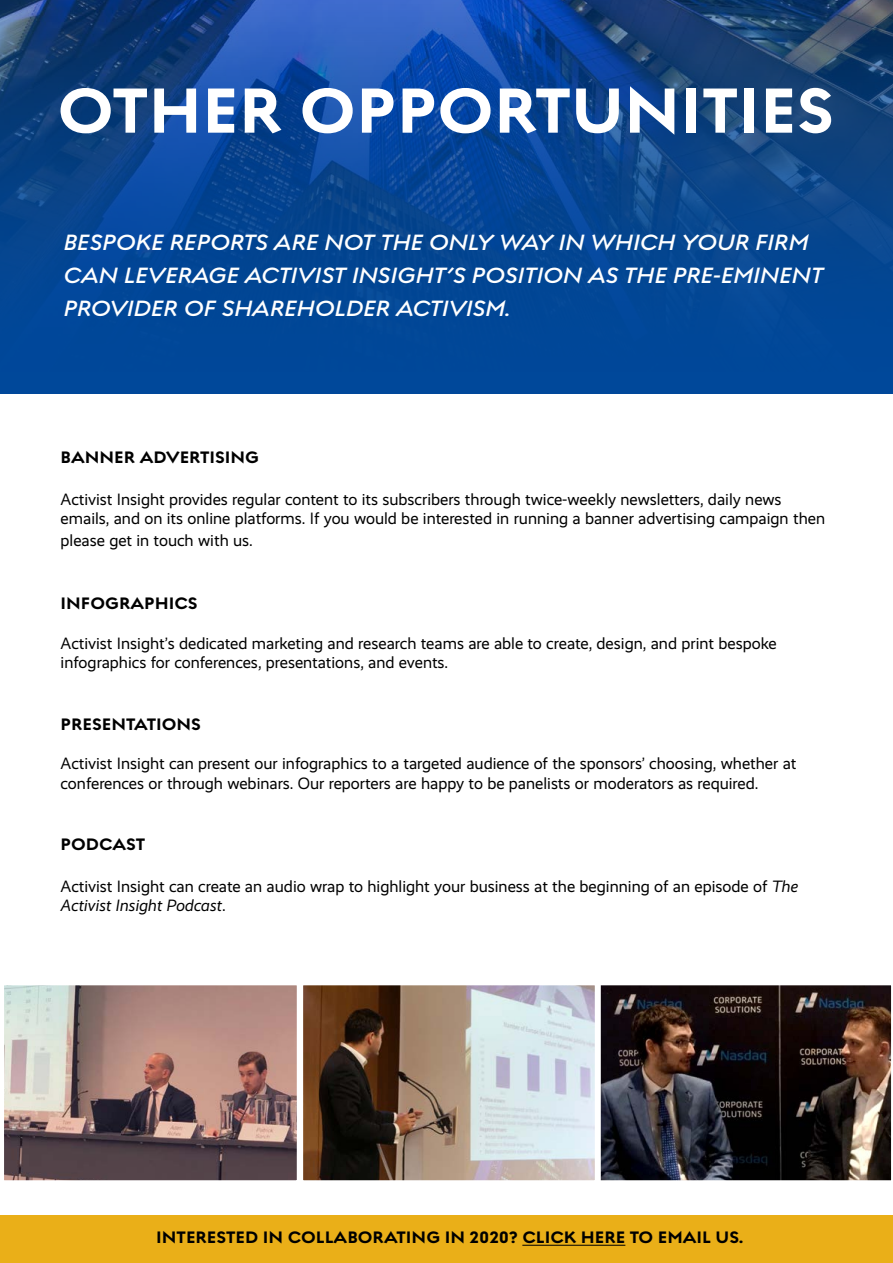
<style>
.page{position:relative;width:893px;height:1263px;background:#fff}
.page>*{position:absolute;margin:0;border:0;box-sizing:border-box;transform-origin:0 0}
.t1{font:700 69px "Regulator Nova";color:#fff}
.t2{font:italic 600 24px/33px "Regulator Nova";color:#fff}
.t3{font:700 18px "Regulator Nova";color:#000}
.t4{font:16.5px/19.8px "Realist";color:#000}
.s1{font-style:italic}
</style>
<div class="page">
<div style="left:0;top:1215px;width:893px;height:48px;background:#eaaf18"></div>
<hr style="left:522px;top:1245px;width:103px;height:1px;background:#000">
<svg style="left:0;top:0;width:893px;height:393px;background:#0a4691"></svg>
<img style="left:304px;top:986px;width:289px;height:193px">
<svg style="left:4px;top:985px;width:293px;height:196px;background:#967c78"></svg>
<img style="left:593px;top:985px;width:299px;height:196px">
<div style="left:297px;top:979px;width:304px;height:207px;border:6px solid #fff"></div>
<h1 class="t1" style="left:57px;top:69px;width:778px">OTHER OPPORTUNITIES</h1>
<h2 class="t2" style="left:64px;top:226px;width:761px">BESPOKE REPORTS ARE NOT THE ONLY WAY IN WHICH YOUR FIRM<br>CAN LEVERAGE ACTIVIST INSIGHT’S POSITION AS THE PRE-EMINENT<br>PROVIDER OF SHAREHOLDER ACTIVISM.</h2>
<p class="t3" style="left:61px;top:447px;width:200px">BANNER ADVERTISING</p>
<p class="t4" style="left:61px;top:489px;width:766px">Activist Insight provides regular content to its subscribers through twice-weekly newsletters, daily news emails, and on its online platforms. If you would be interested in running a banner advertising campaign then</p>
<p class="t4" style="left:61px;top:531px;width:194px">please get in touch with us.</p>
<p class="t3" style="left:61px;top:592px;width:139px">INFOGRAPHICS</p>
<p class="t4" style="left:61px;top:633px;width:718px">Activist Insight’s dedicated marketing and research teams are able to create, design, and print bespoke infographics for conferences, presentations, and events.</p>
<p class="t3" style="left:61px;top:713px;width:142px">PRESENTATIONS</p>
<p class="t4" style="left:61px;top:754px;width:737px">Activist Insight can present our infographics to a targeted audience of the sponsors’ choosing, whether at conferences or through webinars. Our reporters are happy to be panelists or moderators as required.</p>
<p class="t3" style="left:61px;top:834px;width:86px">PODCAST</p>
<p class="t4" style="left:61px;top:876px;width:739px">Activist Insight can create an audio wrap to highlight your business at the beginning of an episode of <span class="s1">The<br>Activist Insight Podcast</span>.</p>
<p class="t3" style="left:156px;top:1227px;width:588px">INTERESTED IN COLLABORATING IN 2020? CLICK HERE TO EMAIL US.</p>
</div>
